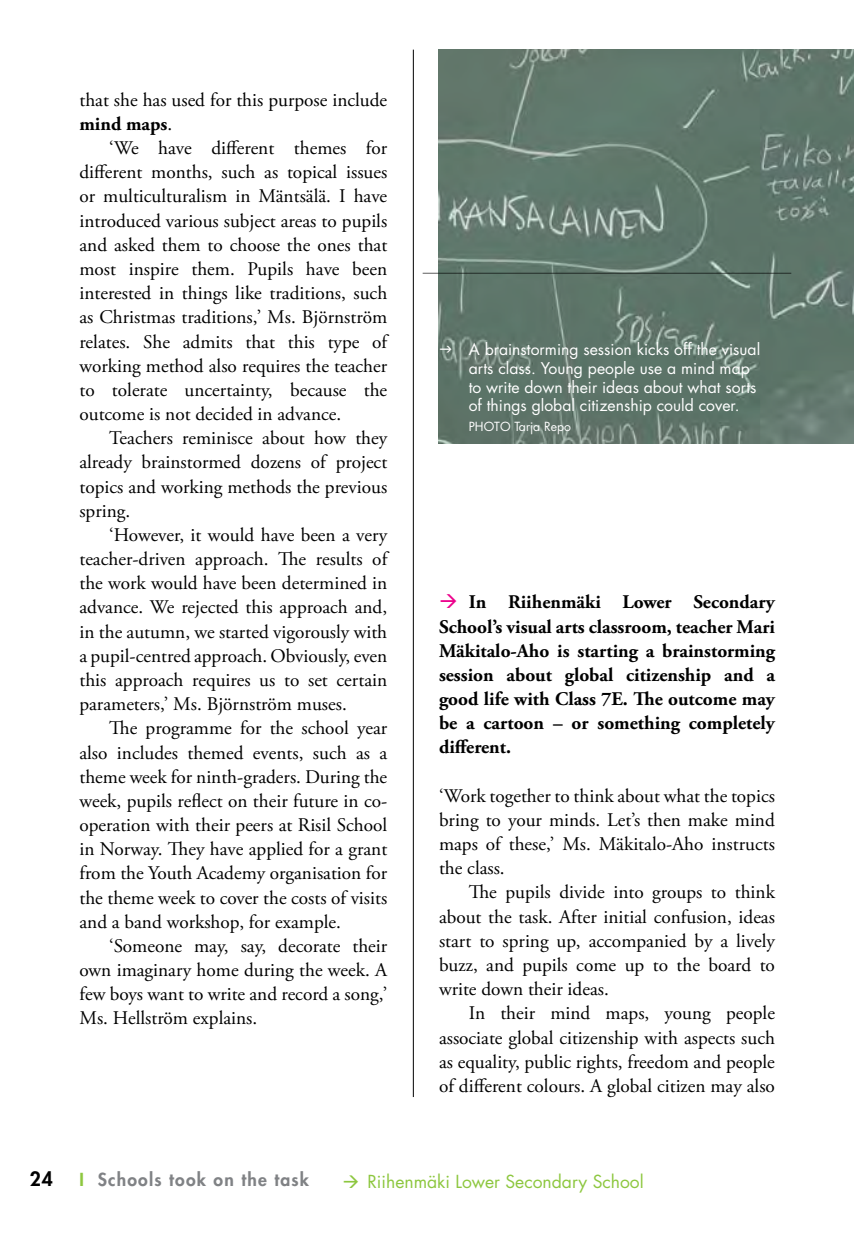
<style>
.page{position:relative;width:854px;height:1241px;background:#fff}
.page>*{position:absolute;margin:0;border:0;box-sizing:border-box;transform-origin:0 0}
.t1{font:19.25px/24.2px "Adobe Garamond Pro";color:#000;text-align:justify}
.t2{font:700 19.25px/24.2px "Adobe Garamond Pro";color:#000;text-align:justify}
.t3{font:800 19.25px "Futura Std";color:#000}
.t4{font:17.5px "Futura Std";color:#8dc73f}
.t5{font:800 17.5px "Futura Std";letter-spacing:.07em;color:#808285}
.t6{font:15.75px/18.9px "Futura Std";color:#fff}
.t7{font:12.25px "Futura Std";color:#fff}
.s1{font-weight:700}
.s2{color:#8dc73f}
</style>
<div class="page">
<img style="left:439px;top:50px;width:414px;height:393px">
<hr style="left:422px;top:273px;width:369px;height:1px;background:#000">
<hr style="left:413px;top:50px;width:1px;height:1046px;background:#000">
<svg style="left:440px;top:345px;width:11px;height:7px"></svg>
<p class="t1" style="left:79px;top:88px;width:309px">that she has used for this purpose include <span class="s1">mind maps</span>.</p>
<p class="t1" style="left:79px;top:137px;width:309px;text-indent:30px">‘We have different themes for different months, such as topical issues or multiculturalism in Mäntsälä. I have introduced various subject areas to pupils and asked them to choose the ones that most inspire them. Pupils have been interested in things like traditions, such as Christmas traditions,’ Ms. Björnström relates. She admits that this type of working method also requires the teacher to tolerate uncertainty, because the outcome is not decided in advance.</p>
<p class="t1" style="left:79px;top:426px;width:309px;text-indent:30px">Teachers reminisce about how they already brainstormed dozens of project topics and working methods the previous spring.</p>
<p class="t1" style="left:79px;top:523px;width:309px;text-indent:30px">‘However, it would have been a very teacher-driven approach. The results of the work would have been determined in advance. We rejected this approach and, in the autumn, we started vigorously with a pupil-centred approach. Obviously, even this approach requires us to set certain parameters,’ Ms. Björnström muses.</p>
<p class="t1" style="left:79px;top:716px;width:309px;text-indent:30px">The programme for the school year also includes themed events, such as a theme week for ninth-graders. During the week, pupils reflect on their future in co&shy;operation with their peers at Risil School in Norway. They have applied for a grant from the Youth Academy organisation for the theme week to cover the costs of visits and a band workshop, for example.</p>
<p class="t1" style="left:79px;top:934px;width:309px;text-indent:30px">‘Someone may, say, decorate their own imaginary home during the week. A few boys want to write and record a song,’ Ms. Hellström explains.</p>
<p class="t6" style="left:468px;top:339px;width:293px">A brainstorming session kicks off the visual arts class. Young people use a mind map to write down their ideas about what sorts of things global citizenship could cover.</p>
<p class="t7" style="left:468px;top:418px;width:16px">Photo</p>
<p class="t7" style="left:514px;top:418px;width:58px">Tarja Repo</p>
<p class="t2" style="left:439px;top:590px;width:337px;text-indent:30px">In Riihenmäki Lower Secondary School’s visual arts classroom, teacher Mari Mäkitalo-Aho is starting a brainstorming session about global citizenship and a good life with Class 7E. The outcome may be a cartoon – or something completely different.</p>
<p class="t1" style="left:439px;top:784px;width:337px">‘Work together to think about what the topics bring to your minds. Let’s then make mind maps of these,’ Ms. Mäkitalo-Aho instructs the class.</p>
<p class="t1" style="left:439px;top:880px;width:337px;text-indent:30px">The pupils divide into groups to think about the task. After initial confusion, ideas start to spring up, accompanied by a lively buzz, and pupils come up to the board to write down their ideas.</p>
<p class="t1" style="left:439px;top:1001px;width:337px;text-indent:30px">In their mind maps, young people associate global citizenship with aspects such as equality, public rights, freedom and people of different colours. A global citizen may also</p>
<p class="t3" style="left:30px;top:1166px;width:25px">24</p>
<p class="t5" style="left:79px;top:1168px;width:231px"><span class="s2">I</span> Schools took on the task</p>
<p class="t4" style="left:367px;top:1170px;width:278px">Riihenmäki Lower Secondary School</p>
</div>
